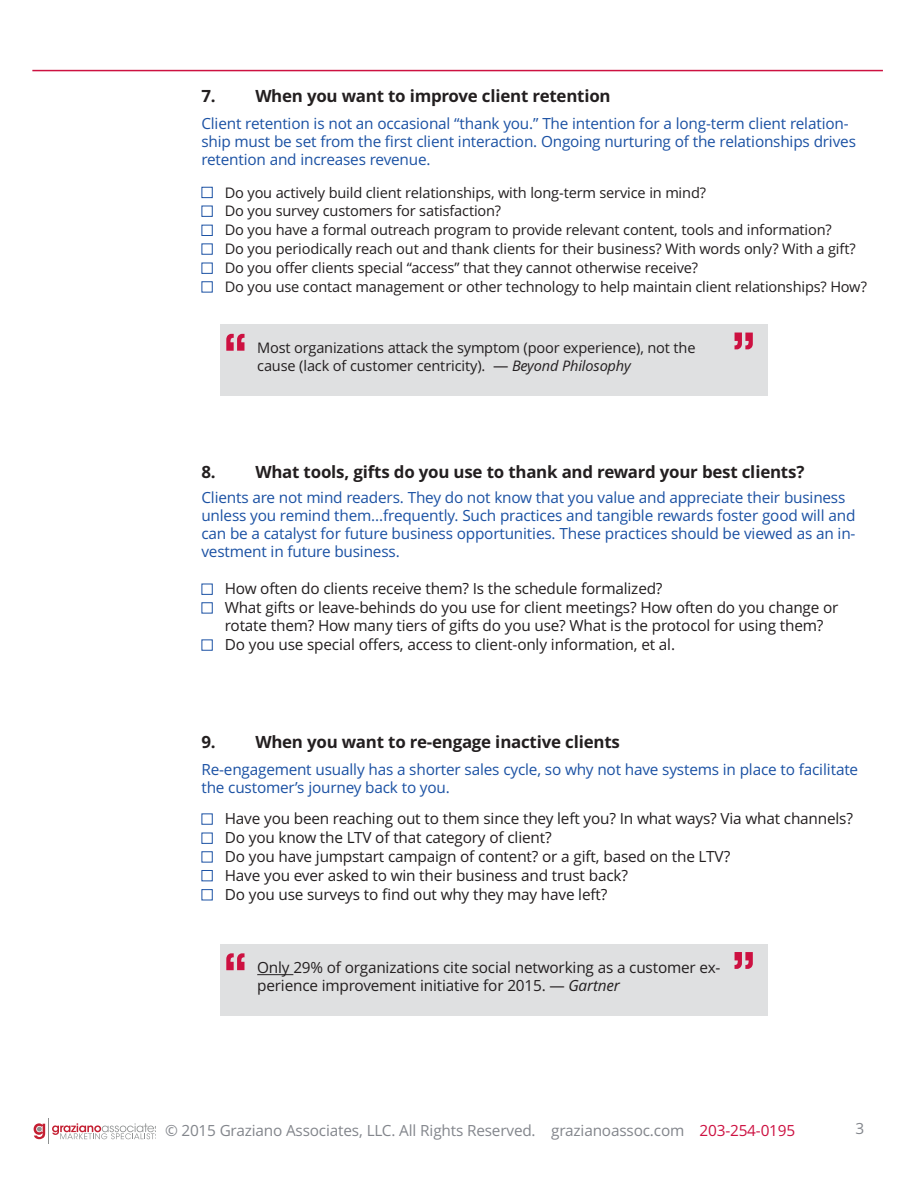
<style>
.page{position:relative;width:918px;height:1188px;background:#fff}
.page>*{position:absolute;margin:0;border:0;box-sizing:border-box;transform-origin:0 0}
.t1{font:54px "Lubalin Demi";color:#cd1141}
.t2{font:700 16.5px "Open Sans";letter-spacing:-.015em;color:#231f20}
.t3{font:15px/18.1px "Open Sans";letter-spacing:-.015em;color:#231f20;text-align:center}
.t4{font:15px/18.1px "Open Sans";letter-spacing:-.015em;color:#1c52a4}
.t5{font:15px "Open Sans";letter-spacing:-.015em;color:#83868c}
.t6{font:14.25px "Open Sans";letter-spacing:-.015em;color:#231f20}
.s1{color:#fff}
.s2{font-size:15px}
.s3{font-style:italic}
.s4{color:#cd1141}
</style>
<div class="page">
<svg style="left:34px;top:1119px;width:122px;height:25px"></svg>
<hr style="left:32px;top:70px;width:851px;height:1px;background:#cd1141">
<div style="left:220px;top:325px;width:548px;height:71px;background:#dfe0e1"></div>
<div style="left:220px;top:944px;width:548px;height:72px;background:#dfe0e1"></div>
<hr style="left:257px;top:974px;width:36px;height:1px;background:#231f20">
<p class="t2" style="left:201px;top:87px;width:16px">7.</p>
<p class="t2" style="left:255px;top:87px;width:357px">When you want to improve client retention</p>
<p class="t4" style="left:201px;top:115px;width:656px">Client retention is not an occasional “thank you.” The intention for a long-term client relation&shy;ship must be set from the first client interaction. Ongoing nurturing of the relationships drives retention and increases revenue.</p>
<p class="t6" style="left:201px;top:184px;width:506px"><span class="s1">■</span> Do you actively build client relationships, with long-term service in mind?</p>
<p class="t6" style="left:201px;top:203px;width:301px"><span class="s1">■</span> Do you survey customers for satisfaction?</p>
<p class="t6" style="left:201px;top:222px;width:632px"><span class="s1">■</span> Do you have a formal outreach program to provide relevant content, tools and information?</p>
<p class="t6" style="left:201px;top:241px;width:656px"><span class="s1">■</span> Do you periodically reach out and thank clients for their business? With words only? With a gift?</p>
<p class="t6" style="left:201px;top:260px;width:498px"><span class="s1">■</span> Do you offer clients special “access” that they cannot otherwise receive?</p>
<p class="t6" style="left:201px;top:279px;width:667px"><span class="s1">■</span> Do you use contact management or other technology to help maintain client relationships? How?</p>
<h1 class="t1" style="left:225px;top:326px;width:23px">“</h1>
<p class="t6" style="left:257px;top:340px;width:440px">Most organizations attack the symptom (poor experience), not the</p>
<p class="t6" style="left:257px;top:357px;width:375px">cause (lack of customer centricity). <span class="s2">—</span> <span class="s3">Beyond Philosophy</span></p>
<h1 class="t1" style="left:733px;top:324px;width:23px">”</h1>
<p class="t2" style="left:201px;top:462px;width:16px">8.</p>
<p class="t2" style="left:255px;top:462px;width:551px">What tools, gifts do you use to thank and reward your best clients?</p>
<p class="t4" style="left:201px;top:489px;width:656px">Clients are not mind readers. They do not know that you value and appreciate their business unless you remind them...frequently. Such practices and tangible rewards foster good will and can be a catalyst for future business opportunities. These practices should be viewed as an in&shy;vestment in future business.</p>
<p class="t3" style="left:201px;top:580px;width:463px"><span class="s1">■</span> How often do clients receive them? Is the schedule formalized?</p>
<p class="t3" style="left:201px;top:599px;width:639px"><span class="s1">■</span> What gifts or leave-behinds do you use for client meetings? How often do you change or rotate them? How many tiers of gifts do you use? What is the protocol for using them?</p>
<p class="t3" style="left:201px;top:636px;width:475px"><span class="s1">■</span> Do you use special offers, access to client-only information, et al.</p>
<p class="t2" style="left:201px;top:733px;width:16px">9.</p>
<p class="t2" style="left:255px;top:733px;width:366px">When you want to re-engage inactive clients</p>
<p class="t4" style="left:201px;top:761px;width:658px">Re-engagement usually has a shorter sales cycle, so why not have systems in place to facilitate the customer’s journey back to you.</p>
<p class="t3" style="left:201px;top:810px;width:653px"><span class="s1">■</span> Have you been reaching out to them since they left you? In what ways? Via what channels?</p>
<p class="t3" style="left:201px;top:829px;width:352px"><span class="s1">■</span> Do you know the LTV of that category of client?</p>
<p class="t3" style="left:201px;top:848px;width:530px"><span class="s1">■</span> Do you have jumpstart campaign of content? or a gift, based on the LTV?</p>
<p class="t3" style="left:201px;top:867px;width:428px"><span class="s1">■</span> Have you ever asked to win their business and trust back?</p>
<p class="t3" style="left:201px;top:886px;width:408px"><span class="s1">■</span> Do you use surveys to find out why they may have left?</p>
<h1 class="t1" style="left:225px;top:945px;width:23px">“</h1>
<p class="t3" style="left:257px;top:959px;width:465px">Only 29% of organizations cite social networking as a customer ex-</p>
<p class="t3" style="left:257px;top:977px;width:364px">perience improvement initiative for 2015. — <span class="s3">Gartner</span></p>
<h1 class="t1" style="left:733px;top:944px;width:23px">”</h1>
<p class="t5" style="left:165px;top:1122px;width:632px">© 2015 Graziano Associates, LLC. All Rights Reserved. grazianoassoc.com <span class="s4">203-254-0195</span></p>
<p class="t5" style="left:855px;top:1120px;width:10px">3</p>
</div>
